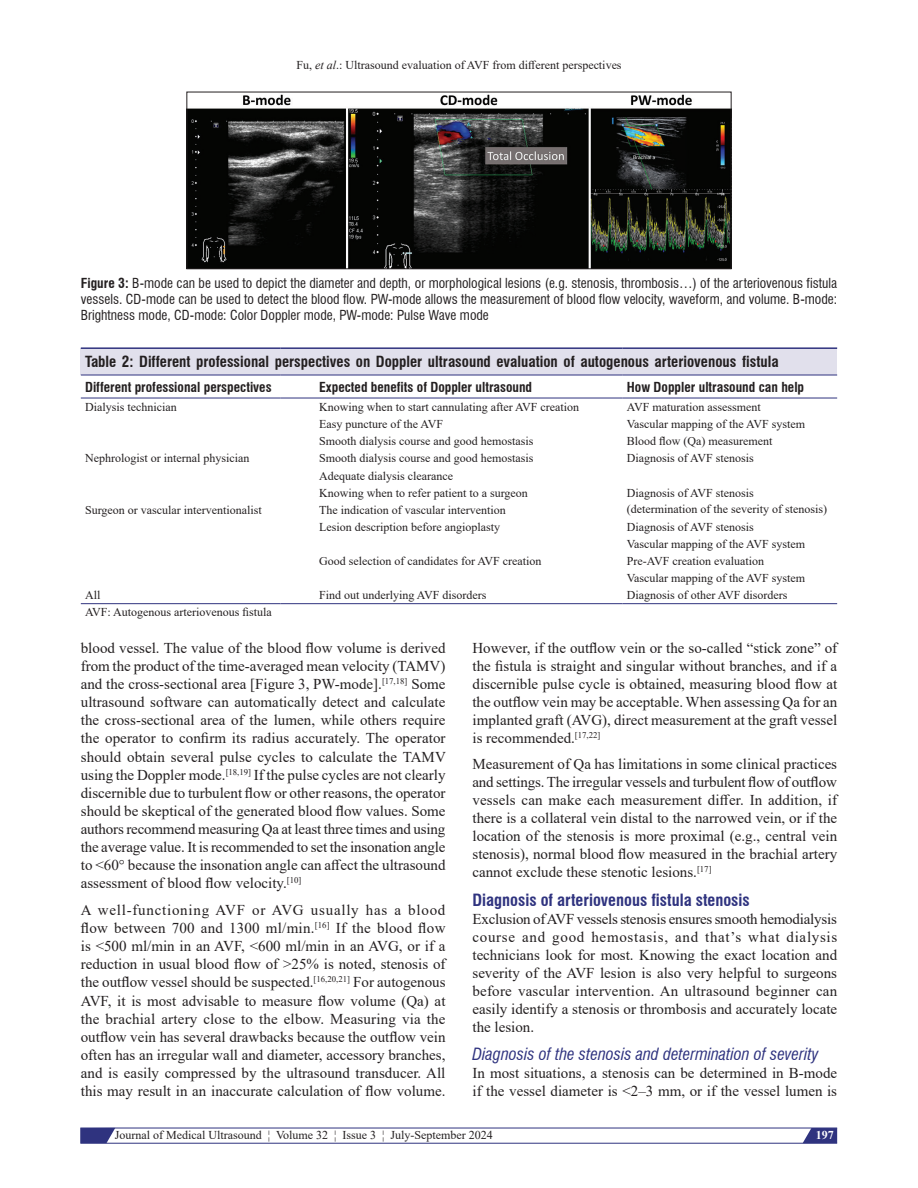
<style>
.page{position:relative;width:918px;height:1188px;background:#fff}
.page>*{position:absolute;margin:0;border:0;box-sizing:border-box;transform-origin:0 0}
.t1{font:italic condensed 16.5px "Swiss 721 BT";color:#2f337f}
.t2{font:700 condensed 16.5px "Swiss 721 BT";color:#2f337f}
.TX{font:15px/18.1px "Times New Roman";color:#231f20;text-align:justify}
.TT{font:700 condensed 15px "Swiss 721 BT";color:#231f20}
.FGC{font:condensed 13.5px/16.2px "Swiss 721 BT";color:#231f20;text-align:justify}
.TCH{font:700 condensed 13.5px "Swiss 721 BT";color:#231f20}
.TB{font:12px "Times New Roman";color:#231f20}
.TBL{font:12px "Times New Roman";color:#231f20}
.TFN{font:12px "Times New Roman";color:#231f20}
.t3{font:700 12px "Times New Roman";color:#fff}
.s1{font-style:italic}
.s2{font-weight:700}
</style>
<div class="page">
<svg style="left:80px;top:1128px;width:758px;height:16px"></svg>
<div style="left:81px;top:348px;width:756px;height:27px;background:#e1e0ec"></div>
<hr style="left:81px;top:603px;width:199px;height:1px;background:#2f337f">
<hr style="left:280px;top:603px;width:35px;height:1px;background:#2f337f">
<hr style="left:315px;top:603px;width:273px;height:1px;background:#2f337f">
<hr style="left:588px;top:603px;width:35px;height:1px;background:#2f337f">
<hr style="left:623px;top:603px;width:214px;height:1px;background:#2f337f">
<hr style="left:81px;top:398px;width:199px;height:1px;background:#2f337f">
<hr style="left:280px;top:398px;width:35px;height:1px;background:#2f337f">
<hr style="left:315px;top:398px;width:273px;height:1px;background:#2f337f">
<hr style="left:588px;top:398px;width:35px;height:1px;background:#2f337f">
<hr style="left:623px;top:398px;width:214px;height:1px;background:#2f337f">
<hr style="left:81px;top:347px;width:199px;height:2px;background:#2f337f">
<hr style="left:280px;top:347px;width:35px;height:2px;background:#2f337f">
<hr style="left:315px;top:347px;width:273px;height:2px;background:#2f337f">
<hr style="left:588px;top:347px;width:35px;height:2px;background:#2f337f">
<hr style="left:623px;top:347px;width:214px;height:2px;background:#2f337f">
<hr style="left:81px;top:375px;width:199px;height:1px;background:#2f337f">
<hr style="left:280px;top:375px;width:35px;height:1px;background:#2f337f">
<hr style="left:315px;top:375px;width:273px;height:1px;background:#2f337f">
<hr style="left:588px;top:375px;width:35px;height:1px;background:#2f337f">
<hr style="left:623px;top:375px;width:214px;height:1px;background:#2f337f">
<img style="left:189px;top:94px;width:540px;height:173px">
<div style="left:187px;top:92px;width:544px;height:177px;border:1px solid #231f20"></div>
<p class="TB" style="left:296px;top:56px;width:327px">Fu, <span class="s1">et al</span>.: Ultrasound evaluation of AVF from different perspectives</p>
<p class="FGC" style="left:81px;top:275px;width:758px"><span class="s2">Figure 3:</span> B-mode can be used to depict the diameter and depth, or morphological lesions (e.g. stenosis, thrombosis…) of the arteriovenous fistula vessels. CD-mode can be used to detect the blood flow. PW‑mode allows the measurement of blood flow velocity, waveform, and volume. B‑mode:<br>Brightness mode, CD‑mode: Color Doppler mode, PW‑mode: Pulse Wave mode</p>
<p class="TT" style="left:85px;top:353px;width:695px">Table 2: Different professional perspectives on Doppler ultrasound evaluation of autogenous arteriovenous fistula</p>
<p class="TCH" style="left:85px;top:379px;width:188px">Different professional perspectives</p>
<p class="TCH" style="left:319px;top:379px;width:214px">Expected benefits of Doppler ultrasound</p>
<p class="TCH" style="left:627px;top:379px;width:179px">How Doppler ultrasound can help</p>
<p class="TB" style="left:85px;top:398px;width:93px">Dialysis technician</p>
<p class="TB" style="left:319px;top:398px;width:262px">Knowing when to start cannulating after AVF creation</p>
<p class="TB" style="left:627px;top:398px;width:135px">AVF maturation assessment</p>
<p class="TB" style="left:319px;top:415px;width:125px">Easy puncture of the AVF</p>
<p class="TB" style="left:627px;top:415px;width:180px">Vascular mapping of the AVF system</p>
<p class="TB" style="left:319px;top:433px;width:216px">Smooth dialysis course and good hemostasis</p>
<p class="TB" style="left:627px;top:433px;width:147px">Blood flow (Qa) measurement</p>
<p class="TB" style="left:85px;top:450px;width:166px">Nephrologist or internal physician</p>
<p class="TB" style="left:319px;top:450px;width:216px">Smooth dialysis course and good hemostasis</p>
<p class="TB" style="left:627px;top:449px;width:128px">Diagnosis of AVF stenosis</p>
<p class="TB" style="left:319px;top:467px;width:135px">Adequate dialysis clearance</p>
<p class="TB" style="left:319px;top:484px;width:210px">Knowing when to refer patient to a surgeon</p>
<p class="TB" style="left:627px;top:484px;width:128px">Diagnosis of AVF stenosis</p>
<p class="TB" style="left:85px;top:502px;width:178px">Surgeon or vascular interventionalist</p>
<p class="TB" style="left:319px;top:502px;width:188px">The indication of vascular intervention</p>
<p class="TB" style="left:627px;top:501px;width:202px">(determination of the severity of stenosis)</p>
<p class="TB" style="left:319px;top:519px;width:182px">Lesion description before angioplasty</p>
<p class="TB" style="left:627px;top:519px;width:128px">Diagnosis of AVF stenosis</p>
<p class="TB" style="left:627px;top:535px;width:180px">Vascular mapping of the AVF system</p>
<p class="TB" style="left:319px;top:553px;width:224px">Good selection of candidates for AVF creation</p>
<p class="TB" style="left:627px;top:553px;width:139px">Pre‑AVF creation evaluation</p>
<p class="TB" style="left:627px;top:569px;width:180px">Vascular mapping of the AVF system</p>
<p class="TBL" style="left:85px;top:586px;width:17px">All</p>
<p class="TBL" style="left:319px;top:586px;width:169px">Find out underlying AVF disorders</p>
<p class="TBL" style="left:627px;top:586px;width:162px">Diagnosis of other AVF disorders</p>
<p class="TFN" style="left:85px;top:603px;width:188px">AVF: Autogenous arteriovenous fistula</p>
<p class="TX" style="left:81px;top:638px;width:367px">blood vessel. The value of the blood flow volume is derived from the product of the time‑averaged mean velocity (TAMV) and the cross‑sectional area [Figure 3, PW‑mode].<sup>[17,18]</sup> Some ultrasound software can automatically detect and calculate the cross‑sectional area of the lumen, while others require the operator to confirm its radius accurately. The operator should obtain several pulse cycles to calculate the TAMV using the Doppler mode.<sup>[18,19]</sup> If the pulse cycles are not clearly discernible due to turbulent flow or other reasons, the operator should be skeptical of the generated blood flow values. Some authors recommend measuring Qa at least three times and using the average value. It is recommended to set the insonation angle to &lt;60° because the insonation angle can affect the ultrasound assessment of blood flow velocity.<sup>[10]</sup></p>
<p class="TX" style="left:81px;top:900px;width:366px">A well‑functioning AVF or AVG usually has a blood flow between 700 and 1300 ml/min.<sup>[16]</sup> If the blood flow is &lt;500 ml/min in an AVF, &lt;600 ml/min in an AVG, or if a reduction in usual blood flow of &gt;25% is noted, stenosis of the outflow vessel should be suspected.<sup>[16,20,21]</sup> For autogenous AVF, it is most advisable to measure flow volume (Qa) at the brachial artery close to the elbow. Measuring via the outflow vein has several drawbacks because the outflow vein often has an irregular wall and diameter, accessory branches, and is easily compressed by the ultrasound transducer. All this may result in an inaccurate calculation of flow volume.</p>
<p class="TX" style="left:472px;top:638px;width:366px">However, if the outflow vein or the so‑called “stick zone” of the fistula is straight and singular without branches, and if a discernible pulse cycle is obtained, measuring blood flow at the outflow vein may be acceptable. When assessing Qa for an implanted graft (AVG), direct measurement at the graft vessel is recommended.<sup>[17,22]</sup></p>
<p class="TX" style="left:472px;top:755px;width:366px">Measurement of Qa has limitations in some clinical practices and settings. The irregular vessels and turbulent flow of outflow vessels can make each measurement differ. In addition, if there is a collateral vein distal to the narrowed vein, or if the location of the stenosis is more proximal (e.g., central vein stenosis), normal blood flow measured in the brachial artery cannot exclude these stenotic lesions.<sup>[17]</sup></p>
<h2 class="t2" style="left:472px;top:890px;width:279px">Diagnosis of arteriovenous fistula stenosis</h2>
<p class="TX" style="left:472px;top:909px;width:366px">Exclusion of AVF vessels stenosis ensures smooth hemodialysis course and good hemostasis, and that’s what dialysis technicians look for most. Knowing the exact location and severity of the AVF lesion is also very helpful to surgeons before vascular intervention. An ultrasound beginner can easily identify a stenosis or thrombosis and accurately locate the lesion.</p>
<h3 class="t1" style="left:472px;top:1044px;width:348px">Diagnosis of the stenosis and determination of severity</h3>
<p class="TX" style="left:472px;top:1064px;width:366px">In most situations, a stenosis can be determined in B‑mode if the vessel diameter is &lt;2–3 mm, or if the vessel lumen is</p>
<p class="TB" style="left:115px;top:1127px;width:380px">Journal of Medical Ultrasound ¦ Volume 32 ¦ Issue 3 ¦ July-September 2024</p>
<p class="t3" style="left:816px;top:1127px;width:19px">197</p>
</div>
